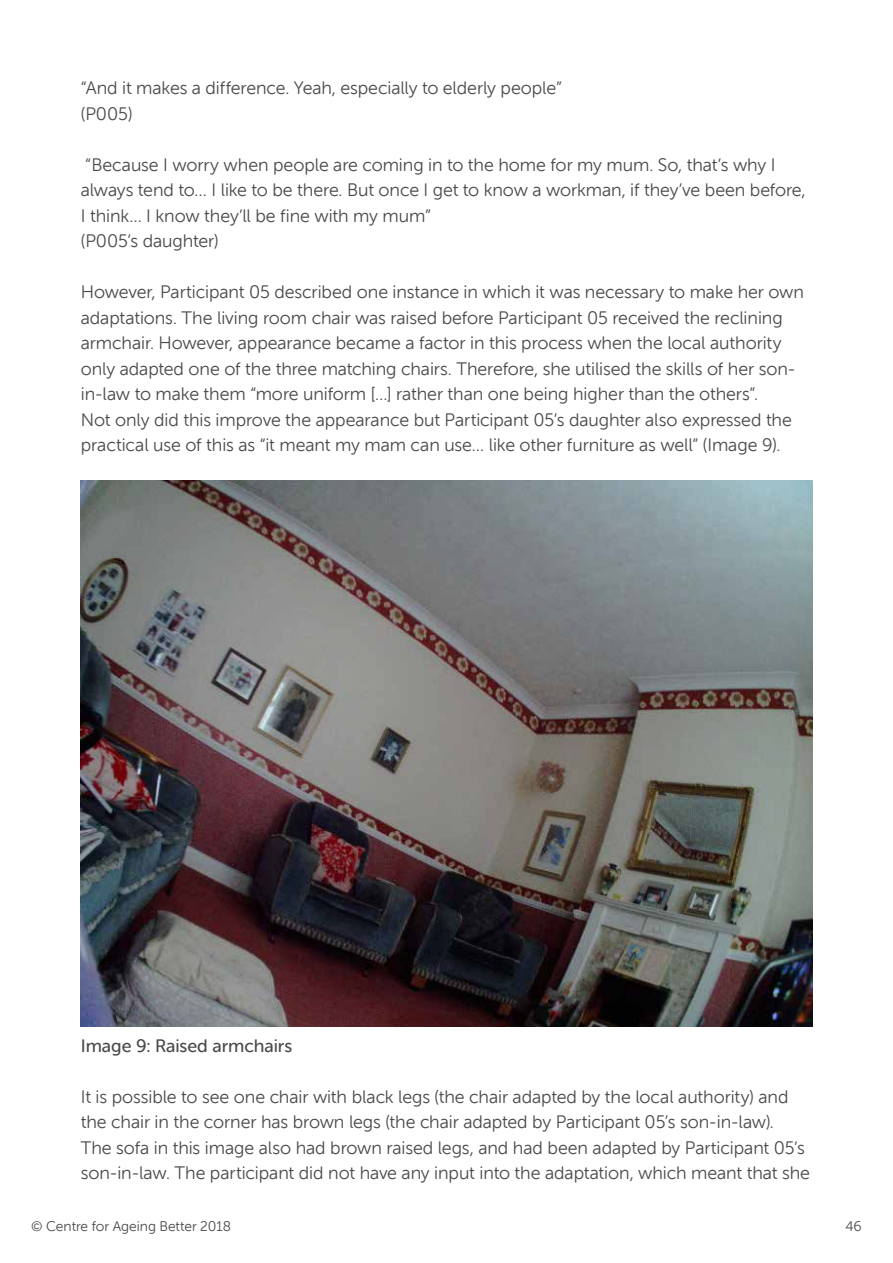
<style>
.page{position:relative;width:893px;height:1263px;background:#fff}
.page>*{position:absolute;margin:0;border:0;box-sizing:border-box;transform-origin:0 0}
.t1{font:18px/25.5px "Museo Sans W01 Rounded 300";letter-spacing:-.005em;color:#4a4a49}
.t2{font:18px "Museo Sans W01 Rounded 500";color:#4a4a49}
.t3{font:13.95px "Museo Sans W01 Rounded 300";color:#4a4a49}
</style>
<div class="page">
<img style="left:81px;top:480px;width:731px;height:546px">
<p class="t1" style="left:81px;top:75px;width:483px">“And it makes a difference. Yeah, especially to elderly people” (P005)</p>
<p class="t1" style="left:81px;top:152px;width:726px">“Because I worry when people are coming in to the home for my mum. So, that’s why I always tend to… I like to be there. But once I get to know a workman, if they’ve been before, I think… I know they’ll be fine with my mum”<br>(P005’s daughter)</p>
<p class="t1" style="left:81px;top:280px;width:725px">However, Participant 05 described one instance in which it was necessary to make her own adaptations. The living room chair was raised before Participant 05 received the reclining armchair. However, appearance became a factor in this process when the local authority only adapted one of the three matching chairs. Therefore, she utilised the skills of her son&shy;in-law to make them “more uniform […] rather than one being higher than the others”.<br>Not only did this improve the appearance but Participant 05’s daughter also expressed the practical use of this as “it meant my mam can use… like other furniture as well” (Image 9).</p>
<p class="t2" style="left:81px;top:1035px;width:213px">Image 9: Raised armchairs</p>
<p class="t1" style="left:81px;top:1084px;width:731px">It is possible to see one chair with black legs (the chair adapted by the local authority) and the chair in the corner has brown legs (the chair adapted by Participant 05’s son-in-law).<br>The sofa in this image also had brown raised legs, and had been adapted by Participant 05’s son-in-law. The participant did not have any input into the adaptation, which meant that she</p>
<p class="t3" style="left:31px;top:1218px;width:201px">© Centre for Ageing Better 2018</p>
<p class="t3" style="left:845px;top:1218px;width:18px">46</p>
</div>
